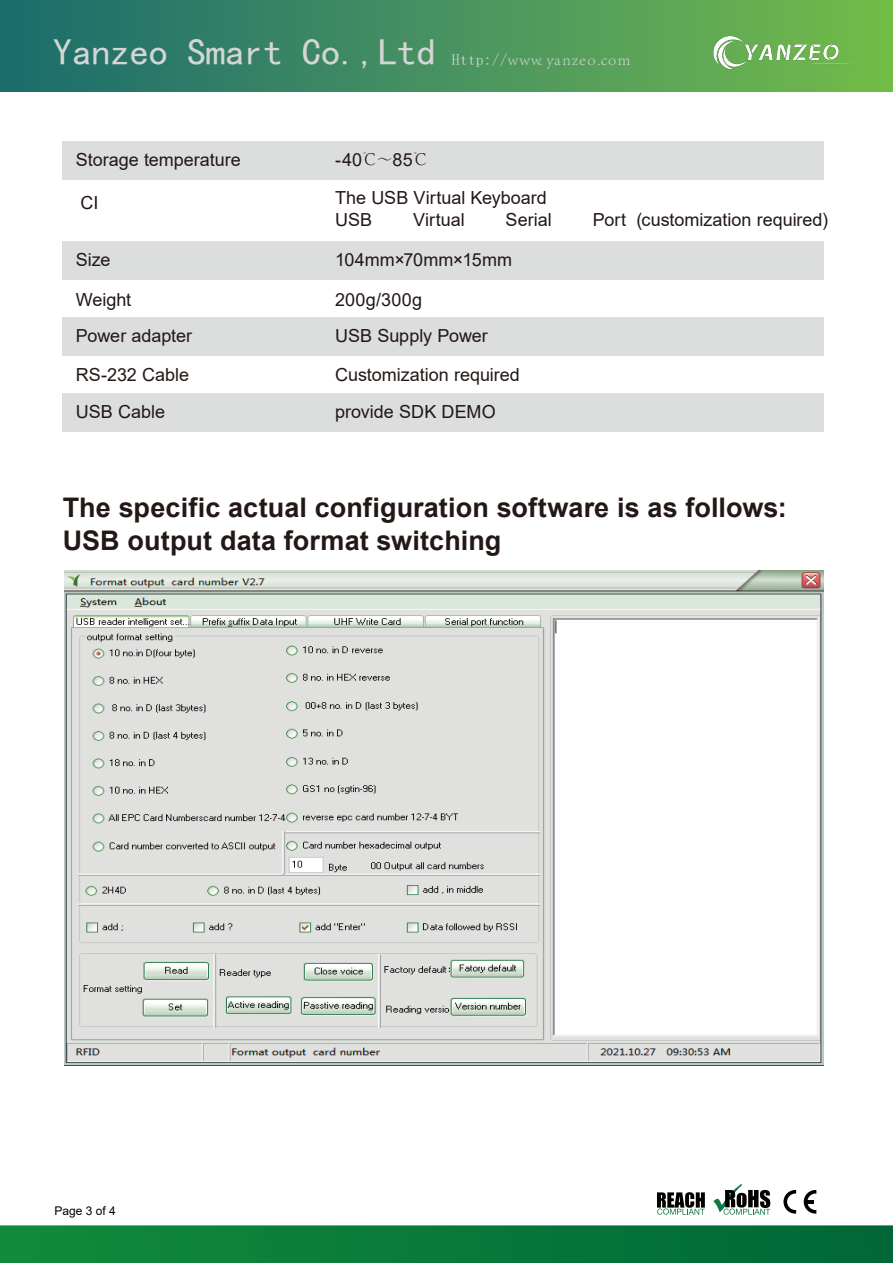
<style>
.page{position:relative;width:893px;height:1263px;background:#fff}
.page>*{position:absolute;margin:0;border:0;box-sizing:border-box;transform-origin:0 0}
.t1{font:37.35px "Sim Hei";color:#d5d5d5}
.t2{font:700 27px/32.4px "Arial";letter-spacing:.005em;color:#221815}
.t3{font:18px/21.6px "Arial";color:#221815}
.t4{font:300 15.45px "Adobe Song Std";letter-spacing:.08em;color:#d5d5d5}
.t5{font:12px "Arial";color:#040000}
.s1{font-family:"Sim Sun";font-weight:400}
.s2{font-family:"Adobe Song Std";font-weight:300}
</style>
<div class="page">
<svg style="left:0;top:1225px;width:893px;height:38px;background:#0b7a3b"></svg>
<svg style="left:783px;top:1190px;width:13px;height:23px"></svg>
<svg style="left:804px;top:1190px;width:12px;height:23px"></svg>
<svg style="left:713px;top:1184px;width:57px;height:31px"></svg>
<svg style="left:657px;top:1192px;width:48px;height:23px"></svg>
<div style="left:0;top:0;width:893px;height:92px;background:linear-gradient(to right,#1b6b6f,#74bb4c)"></div>
<img style="left:710px;top:33px;width:183px;height:39px">
<div style="left:63px;top:141px;width:380px;height:38px;background:#dcdddd"></div>
<div style="left:443px;top:141px;width:380px;height:38px;background:#dcdddd"></div>
<div style="left:63px;top:241px;width:380px;height:38px;background:#dcdddd"></div>
<div style="left:443px;top:241px;width:380px;height:38px;background:#dcdddd"></div>
<div style="left:63px;top:317px;width:380px;height:39px;background:#dcdddd"></div>
<div style="left:443px;top:317px;width:380px;height:39px;background:#dcdddd"></div>
<div style="left:63px;top:393px;width:380px;height:39px;background:#dcdddd"></div>
<div style="left:443px;top:393px;width:380px;height:39px;background:#dcdddd"></div>
<img style="left:65px;top:571px;width:758px;height:495px">
<h1 class="t1" style="left:53px;top:33px;width:384px">Yanzeo Smart Co.,Ltd</h1>
<p class="t4" style="left:452px;top:51px;width:180px"><span class="s1">Http://</span>www. yanzeo.com</p>
<p class="t3" style="left:76px;top:148px;width:166px">Storage temperature</p>
<p class="t3" style="left:80px;top:191px;width:19px">CI</p>
<p class="t3" style="left:335px;top:148px;width:96px">-40<span class="s2">℃～</span>85<span class="s2">℃</span></p>
<p class="t3" style="left:335px;top:187px;width:213px">The USB Virtual Keyboard<br>USB</p>
<p class="t3" style="left:413px;top:208px;width:53px">Virtual</p>
<p class="t3" style="left:506px;top:208px;width:48px">Serial</p>
<p class="t3" style="left:593px;top:208px;width:237px">Port (customization required)</p>
<p class="t3" style="left:76px;top:248px;width:36px">Size</p>
<p class="t3" style="left:335px;top:248px;width:178px">104mm×70mm×15mm</p>
<p class="t3" style="left:76px;top:288px;width:57px">Weight</p>
<p class="t3" style="left:335px;top:288px;width:88px">200g/300g</p>
<p class="t3" style="left:76px;top:325px;width:118px">Power adapter</p>
<p class="t3" style="left:335px;top:325px;width:154px">USB Supply Power</p>
<p class="t3" style="left:76px;top:364px;width:115px">RS-232 Cable</p>
<p class="t3" style="left:335px;top:364px;width:186px">Customization required</p>
<p class="t3" style="left:76px;top:401px;width:91px">USB Cable</p>
<p class="t3" style="left:335px;top:401px;width:162px">provide SDK DEMO</p>
<h2 class="t2" style="left:63px;top:492px;width:725px">The specific actual configuration software is as follows:<br>USB output data format switching</h2>
<p class="t5" style="left:55px;top:1202px;width:63px">Page 3 of 4</p>
</div>
